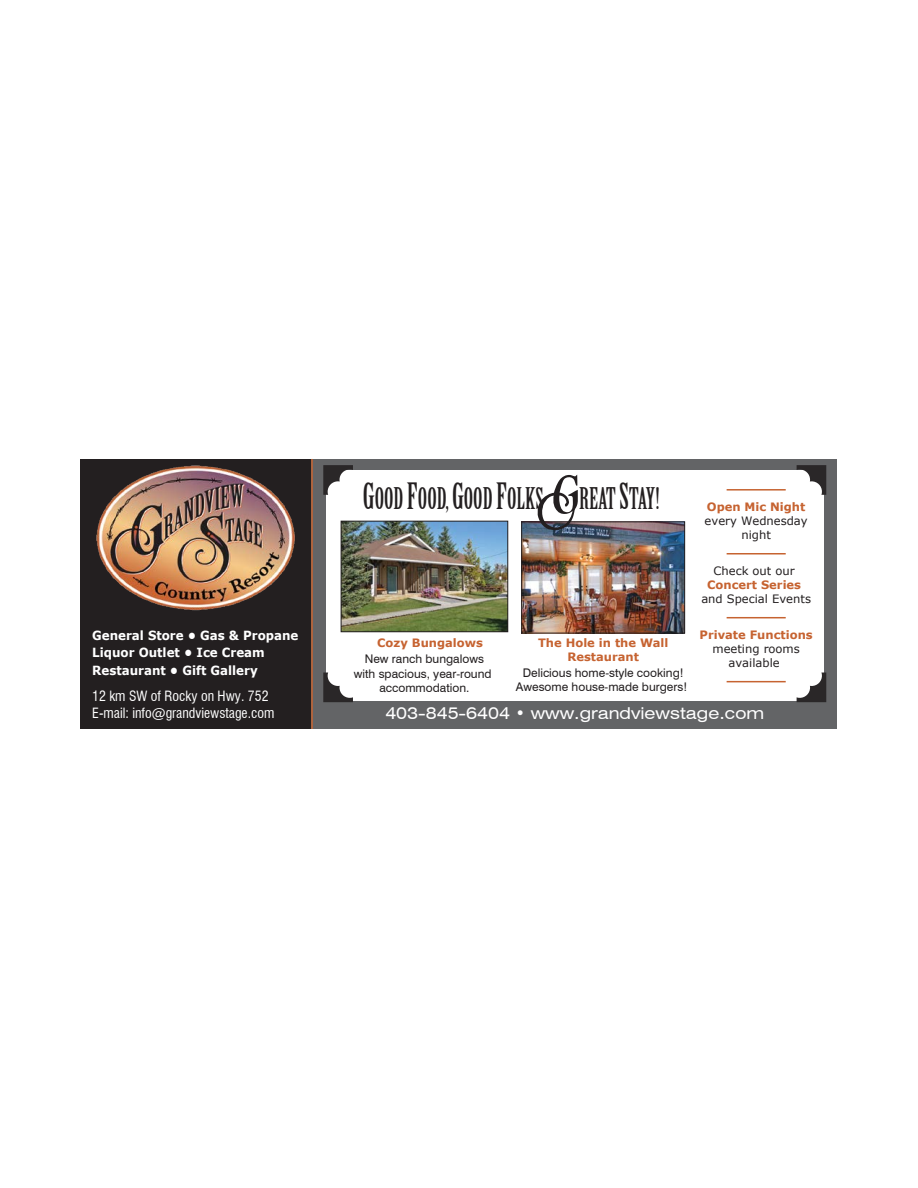
<style>
.page{position:relative;width:918px;height:1188px;background:#fff}
.page>*{position:absolute;margin:0;border:0;box-sizing:border-box;transform-origin:0 0}
.t1{font:29.25px "Birch Std";color:#231f20}
.t2{font:expanded 16.35px "Swiss 721 BT";color:#fff}
.t3{font:condensed 13.8px/16.5px "Swiss 721 BT";color:#fff}
.t4{font:700 12.6px/17.4px "Verdana";color:#fff;scale:.94 1}
.t5{font:12px/14.4px "Swiss 721 BT";color:#231f20;text-align:center}
.t6{font:700 11.55px/13.8px "Verdana";color:#c66331;text-align:center}
.t7{font:11.55px/13.8px "Verdana";color:#231f20;text-align:center}
.s1{font-size:35.55px}
</style>
<div class="page">
<div style="left:81px;top:459px;width:756px;height:270px;background:#636466"></div>
<div style="left:326px;top:470px;width:498px;height:230px;background:#fff"></div>
<div style="left:80px;top:459px;width:231px;height:270px;background:#231f20"></div>
<img style="left:523px;top:523px;width:160px;height:108px">
<div style="left:521px;top:521px;width:164px;height:112px;border:1px solid #231f20"></div>
<img style="left:343px;top:523px;width:163px;height:107px">
<div style="left:341px;top:521px;width:167px;height:111px;border:1px solid #231f20"></div>
<img style="left:96px;top:465px;width:199px;height:146px">
<svg style="left:536px;top:475px;width:42px;height:57px"></svg>
<hr style="left:727px;top:553px;width:59px;height:2px;background:#c66331">
<hr style="left:727px;top:489px;width:59px;height:2px;background:#c66331">
<hr style="left:727px;top:617px;width:59px;height:1px;background:#c66331">
<hr style="left:727px;top:681px;width:59px;height:1px;background:#c66331">
<svg style="left:323px;top:465px;width:30px;height:30px"></svg>
<svg style="left:323px;top:673px;width:30px;height:29px"></svg>
<svg style="left:797px;top:465px;width:29px;height:30px"></svg>
<svg style="left:797px;top:673px;width:29px;height:29px"></svg>
<hr style="left:311px;top:459px;width:2px;height:270px;background:#c66331">
<p class="t4" style="left:92px;top:627px;width:221px">General Store • Gas &amp; Propane<br>Liquor Outlet • Ice Cream<br>Restaurant • Gift Gallery</p>
<p class="t3" style="left:92px;top:688px;width:184px">12 km SW of Rocky on Hwy. 752<br>E-mail: info@grandviewstage.com</p>
<h1 class="t1" style="left:363px;top:482px;width:298px"><span class="s1">G</span>OOD <span class="s1">F</span>OOD, <span class="s1">G</span>OOD <span class="s1">F</span>OLKS REAT <span class="s1">S</span>TAY!</h1>
<p class="t6" style="left:377px;top:636px;width:107px">Cozy Bungalows</p>
<p class="t6" style="left:538px;top:636px;width:132px">The Hole in the Wall<br>Restaurant</p>
<p class="t5" style="left:354px;top:652px;width:139px">New ranch bungalows with spacious, year-round accommodation.</p>
<p class="t5" style="left:516px;top:666px;width:173px">Delicious home-style cooking!<br>Awesome house-made burgers!</p>
<p class="t6" style="left:707px;top:500px;width:100px">Open Mic Night</p>
<p class="t7" style="left:705px;top:514px;width:105px">every Wednesday night</p>
<p class="t7" style="left:713px;top:564px;width:83px">Check out our</p>
<p class="t6" style="left:707px;top:578px;width:95px">Concert Series</p>
<p class="t7" style="left:701px;top:592px;width:111px">and Special Events</p>
<p class="t6" style="left:700px;top:628px;width:115px">Private Functions</p>
<p class="t7" style="left:712px;top:642px;width:89px">meeting rooms available</p>
<h2 class="t2" style="left:385px;top:704px;width:380px">403-845-6404 • www.grandviewstage.com</h2>
</div>
